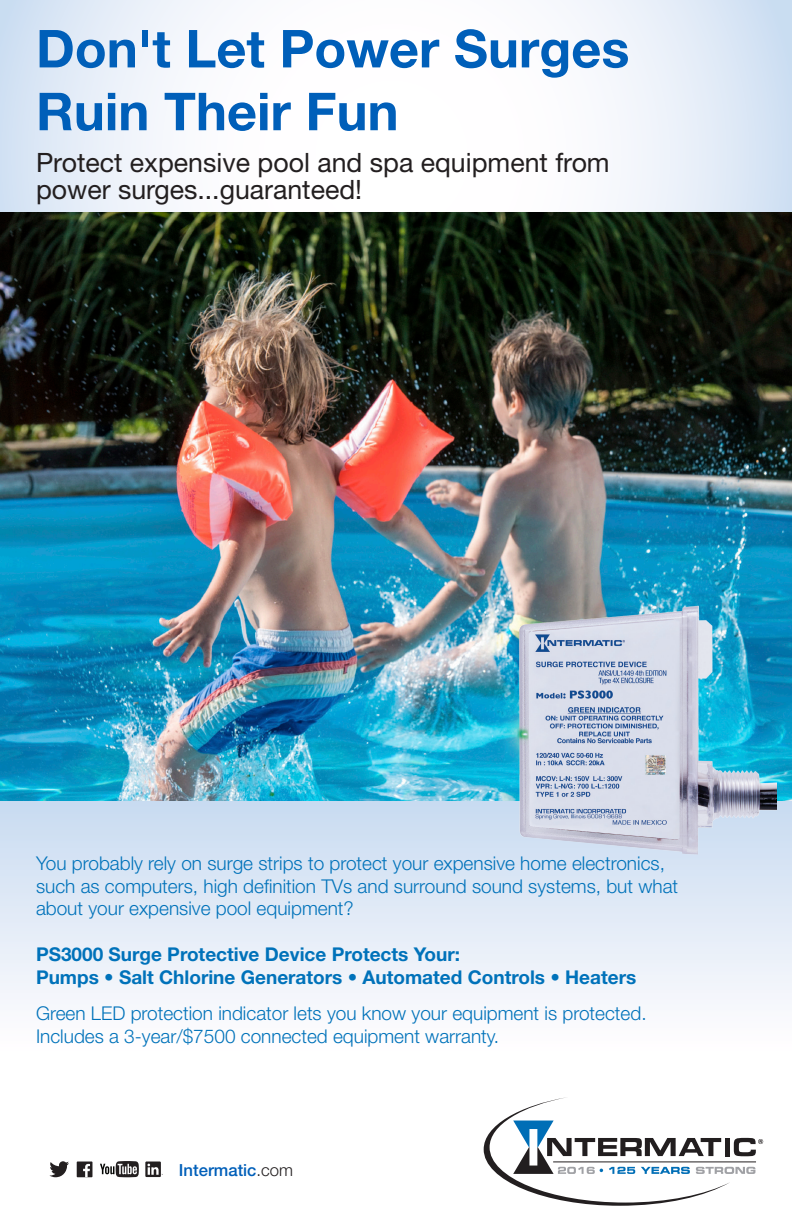
<style>
.page{position:relative;width:792px;height:1224px;background:#fff}
.page>*{position:absolute;margin:0;border:0;box-sizing:border-box;transform-origin:0 0}
.t1{font:700 52.4px/62.8px "Helvetica Neue LT Std";color:#005fb9}
.t2{font:26.7px/27px "Helvetica Neue LT Std";color:#231f20}
.t3{font:300 19px/22.8px "Helvetica Neue LT Std";color:#0072ba}
.t4{font:700 19px "Helvetica Neue LT Std";color:#0072ba}
.t5{font:500 16.7px "Helvetica Neue LT Std";color:#005fb9}
.s1{font-weight:300;color:#231f20}
</style>
<div class="page">
<svg style="left:1px;top:800px;width:791px;height:199px"></svg>
<svg style="left:0;top:0;width:792px;height:213px"></svg>
<svg style="left:484px;top:1097px;width:279px;height:109px"></svg>
<svg style="left:49px;top:1161px;width:20px;height:16px"></svg>
<div style="left:145px;top:1162px;width:16px;height:15px;background:#231f20"></div>
<svg style="left:147px;top:1164px;width:16px;height:11px"></svg>
<div style="left:77px;top:1162px;width:15px;height:15px;background:#231f20"></div>
<svg style="left:83px;top:1164px;width:7px;height:13px"></svg>
<svg style="left:100px;top:1161px;width:39px;height:16px"></svg>
<img style="left:0;top:213px;width:792px;height:587px">
<img style="left:446px;top:585px;width:330px;height:281px">
<p class="t1" style="left:36px;top:16px;width:595px">Don't Let Power Surges<br>Ruin Their Fun</p>
<p class="t2" style="left:36px;top:149px;width:575px">Protect expensive pool and spa equipment from power surges...guaranteed!</p>
<p class="t3" style="left:36px;top:851px;width:644px">You probably rely on surge strips to protect your expensive home electronics, such as computers, high definition TVs and surround sound systems, but what about your expensive pool equipment?</p>
<p class="t4" style="left:36px;top:943px;width:426px">PS3000 Surge Protective Device Protects Your:</p>
<p class="t4" style="left:36px;top:965px;width:602px">Pumps • Salt Chlorine Generators • Automated Controls • Heaters</p>
<p class="t3" style="left:36px;top:1002px;width:612px">Green LED protection indicator lets you know your equipment is protected.</p>
<p class="t3" style="left:36px;top:1025px;width:465px">Includes a 3-year/$7500 connected equipment warranty.</p>
<p class="t5" style="left:179px;top:1160px;width:116px">Intermatic<span class="s1">.com</span></p>
</div>
